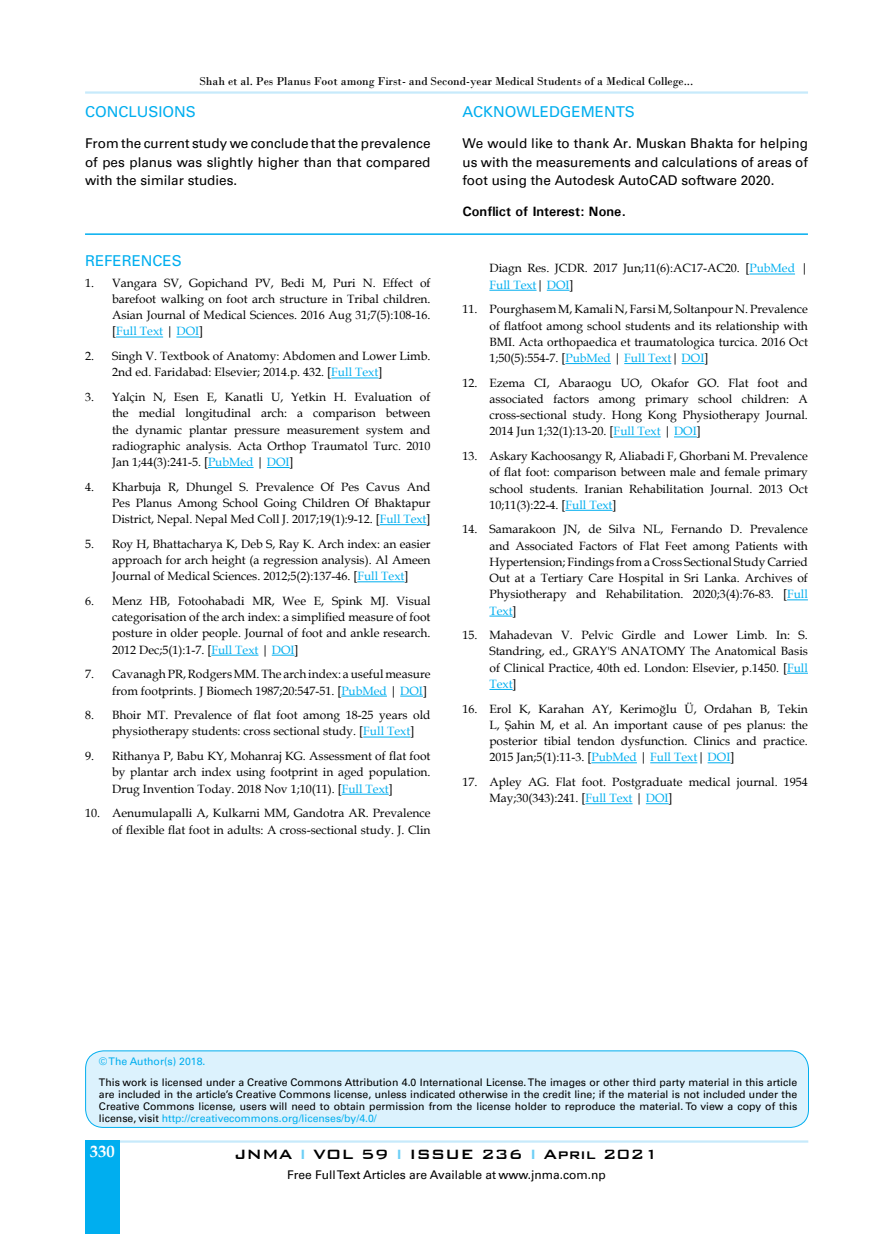
<style>
.page{position:relative;width:893px;height:1234px;background:#fff}
.page>*{position:absolute;margin:0;border:0;box-sizing:border-box;transform-origin:0 0}
.t1{font:500 18px "Bank Gothic BT";color:#000}
.t2{font:700 16.5px "Book Antiqua";color:#fff}
.Introduction{font:15px "Univers";color:#00aeef}
.Introduction-2{font:13.5px/18.3px "Univers";color:#000;text-align:justify}
.Introduction-3{font:700 13.5px "Univers";color:#000}
.t3{font:12px/16.2px "Book Antiqua";color:#000;text-align:justify}
.Introduction-4{font:12px "Bodoni";color:#000}
.t4{font:12px "Univers";color:#000}
.Normal_wrd_2{font:10.5px/12px "Univers";color:#000;text-align:justify}
.Normal_wrd_2-2{font:10.5px "Univers";color:#00aeef}
.s1{color:#00aeef}
.s2{color:#6dcff6}
</style>
<div class="page">
<hr style="left:85px;top:91px;width:723px;height:3px;background:#c7eafb">
<hr style="left:85px;top:1140px;width:723px;height:2px;background:#c7eafb">
<div style="left:85px;top:1140px;width:35px;height:93px;background:#00aeef"></div>
<hr style="left:116px;top:336px;width:47px;height:1px;background:#00aeef">
<svg style="left:176px;top:336px;width:23px;height:1px"></svg>
<hr style="left:331px;top:377px;width:47px;height:1px;background:#00aeef">
<hr style="left:208px;top:467px;width:46px;height:1px;background:#00aeef">
<svg style="left:267px;top:467px;width:23px;height:1px"></svg>
<hr style="left:380px;top:524px;width:47px;height:1px;background:#00aeef">
<hr style="left:357px;top:581px;width:47px;height:1px;background:#00aeef">
<hr style="left:211px;top:654px;width:47px;height:1px;background:#00aeef">
<svg style="left:272px;top:654px;width:23px;height:1px"></svg>
<hr style="left:341px;top:695px;width:46px;height:1px;background:#00aeef">
<svg style="left:400px;top:695px;width:23px;height:1px"></svg>
<hr style="left:363px;top:736px;width:47px;height:1px;background:#00aeef">
<hr style="left:342px;top:793px;width:47px;height:1px;background:#00aeef">
<hr style="left:749px;top:273px;width:46px;height:1px;background:#00aeef">
<hr style="left:489px;top:290px;width:48px;height:1px;background:#00aeef">
<svg style="left:547px;top:290px;width:23px;height:1px"></svg>
<hr style="left:565px;top:363px;width:46px;height:1px;background:#00aeef">
<hr style="left:624px;top:363px;width:47px;height:1px;background:#00aeef">
<svg style="left:682px;top:363px;width:22px;height:1px"></svg>
<hr style="left:614px;top:436px;width:47px;height:1px;background:#00aeef">
<svg style="left:674px;top:436px;width:23px;height:1px"></svg>
<hr style="left:565px;top:510px;width:47px;height:1px;background:#00aeef">
<svg style="left:787px;top:599px;width:21px;height:1px"></svg>
<svg style="left:489px;top:615px;width:24px;height:1px"></svg>
<svg style="left:787px;top:672px;width:21px;height:1px"></svg>
<svg style="left:489px;top:689px;width:24px;height:1px"></svg>
<hr style="left:591px;top:762px;width:46px;height:1px;background:#00aeef">
<hr style="left:650px;top:762px;width:47px;height:1px;background:#00aeef">
<svg style="left:708px;top:762px;width:22px;height:1px"></svg>
<hr style="left:585px;top:803px;width:48px;height:1px;background:#00aeef">
<svg style="left:646px;top:803px;width:23px;height:1px"></svg>
<hr style="left:85px;top:233px;width:723px;height:2px;background:#00aeef">
<div style="left:86px;top:1050px;width:722px;height:77px;background:#dcf2fd;border-radius:18px"></div>
<div style="left:85px;top:1050px;width:724px;height:77px;border:1px solid #00aeef;border-radius:18px"></div>
<p class="Introduction-4" style="left:199px;top:74px;width:495px">Shah et al. Pes Planus Foot among First- and Second-year Medical Students of a Medical College...</p>
<p class="Introduction" style="left:85px;top:103px;width:112px">CONCLUSIONS</p>
<p class="Introduction-2" style="left:85px;top:134px;width:347px">From the current study we conclude that the prevalence of pes planus was slightly higher than that compared with the similar studies.</p>
<p class="Introduction" style="left:85px;top:252px;width:98px">REFERENCES</p>
<p class="t3" style="left:112px;top:274px;width:320px;text-indent:-27px">1. Vangara SV, Gopichand PV, Bedi M, Puri N. Effect of barefoot walking on foot arch structure in Tribal children.<br>Asian Journal of Medical Sciences. 2016 Aug 31;7(5):108-16. [<span class="s1">Full Text</span> | <span class="s1">DOI</span>]</p>
<p class="t3" style="left:112px;top:347px;width:320px;text-indent:-27px">2. Singh V. Textbook of Anatomy: Abdomen and Lower Limb.<br>2nd ed. Faridabad: Elsevier; 2014.p. 432. [<span class="s1">Full Text</span>]</p>
<p class="t3" style="left:112px;top:388px;width:320px;text-indent:-27px">3. Yalçin N, Esen E, Kanatli U, Yetkin H. Evaluation of the medial longitudinal arch: a comparison between the dynamic plantar pressure measurement system and radiographic analysis. Acta Orthop Traumatol Turc. 2010<br>Jan 1;44(3):241-5. [<span class="s1">PubMed</span> | <span class="s1">DOI</span>]</p>
<p class="t3" style="left:112px;top:478px;width:320px;text-indent:-27px">4. Kharbuja R, Dhungel S. Prevalence Of Pes Cavus And Pes Planus Among School Going Children Of Bhaktapur District, Nepal. Nepal Med Coll J. 2017;19(1):9-12. [<span class="s1">Full Text</span>]</p>
<p class="t3" style="left:112px;top:535px;width:320px;text-indent:-27px">5. Roy H, Bhattacharya K, Deb S, Ray K. Arch index: an easier approach for arch height (a regression analysis). Al Ameen Journal of Medical Sciences. 2012;5(2):137-46. [<span class="s1">Full Text</span>]</p>
<p class="t3" style="left:112px;top:592px;width:320px;text-indent:-27px">6. Menz HB, Fotoohabadi MR, Wee E, Spink MJ. Visual categorisation of the arch index: a simplified measure of foot posture in older people. Journal of foot and ankle research.<br>2012 Dec;5(1):1-7. [<span class="s1">Full Text</span> | <span class="s1">DOI</span>]</p>
<p class="t3" style="left:85px;top:665px;width:347px;text-align:right">7. Cavanagh PR, Rodgers MM. The arch index: a useful measure from footprints. J Biomech 1987;20:547-51. [<span class="s1">PubMed</span> | <span class="s1">DOI</span>]</p>
<p class="t3" style="left:112px;top:706px;width:320px;text-indent:-27px">8. Bhoir MT. Prevalence of flat foot among 18-25 years old physiotherapy students: cross sectional study. [<span class="s1">Full Text</span>]</p>
<p class="t3" style="left:112px;top:747px;width:320px;text-indent:-27px">9. Rithanya P, Babu KY, Mohanraj KG. Assessment of flat foot by plantar arch index using footprint in aged population.<br>Drug Invention Today. 2018 Nov 1;10(11). [<span class="s1">Full Text</span>]</p>
<p class="t3" style="left:85px;top:804px;width:347px;text-align:right">10. Aenumulapalli A, Kulkarni MM, Gandotra AR. Prevalence of flexible flat foot in adults: A cross-sectional study. J. Clin</p>
<p class="Introduction" style="left:462px;top:103px;width:174px">ACKNOWLEDGEMENTS</p>
<p class="Introduction-2" style="left:462px;top:134px;width:347px">We would like to thank Ar. Muskan Bhakta for helping us with the measurements and calculations of areas of foot using the Autodesk AutoCAD software 2020.</p>
<p class="Introduction-3" style="left:462px;top:203px;width:165px">Conflict of Interest: None.</p>
<p class="t3" style="left:489px;top:260px;width:320px">Diagn Res. JCDR. 2017 Jun;11(6):AC17-AC20. [<span class="s1">PubMed</span> |<br><span class="s1">Full Text</span>| <span class="s1">DOI</span>]</p>
<p class="t3" style="left:489px;top:301px;width:320px;text-indent:-27px">11. Pourghasem M, Kamali N, Farsi M, Soltanpour N. Prevalence of flatfoot among school students and its relationship with BMI. Acta orthopaedica et traumatologica turcica. 2016 Oct 1;50(5):554-7. [<span class="s1">PubMed</span> | <span class="s1">Full Text</span>| <span class="s1">DOI</span>]</p>
<p class="t3" style="left:489px;top:374px;width:320px;text-indent:-27px">12. Ezema CI, Abaraogu UO, Okafor GO. Flat foot and associated factors among primary school children: A cross-sectional study. Hong Kong Physiotherapy Journal.<br>2014 Jun 1;32(1):13-20. [<span class="s1">Full Text</span> | <span class="s1">DOI</span>]</p>
<p class="t3" style="left:489px;top:447px;width:320px;text-indent:-27px">13. Askary Kachoosangy R, Aliabadi F, Ghorbani M. Prevalence of flat foot: comparison between male and female primary school students. Iranian Rehabilitation Journal. 2013 Oct 10;11(3):22-4. [<span class="s1">Full Text</span>]</p>
<p class="t3" style="left:489px;top:521px;width:320px;text-indent:-27px">14. Samarakoon JN, de Silva NL, Fernando D. Prevalence and Associated Factors of Flat Feet among Patients with Hypertension; Findings from a Cross Sectional Study Carried Out at a Tertiary Care Hospital in Sri Lanka. Archives of Physiotherapy and Rehabilitation. 2020;3(4):76-83. [<span class="s1">Full Text</span>]</p>
<p class="t3" style="left:489px;top:626px;width:320px;text-indent:-27px">15. Mahadevan V. Pelvic Girdle and Lower Limb. In: S.<br>Standring, ed., GRAY'S ANATOMY The Anatomical Basis of Clinical Practice, 40th ed. London: Elsevier, p.1450. [<span class="s1">Full Text</span>]</p>
<p class="t3" style="left:489px;top:700px;width:320px;text-indent:-27px">16. Erol K, Karahan AY, Kerimoğlu Ü, Ordahan B, Tekin L, Şahin M, et al. An important cause of pes planus: the posterior tibial tendon dysfunction. Clinics and practice.<br>2015 Jan;5(1):11-3. [<span class="s1">PubMed</span> | <span class="s1">Full Text</span>| <span class="s1">DOI</span>]</p>
<p class="t3" style="left:489px;top:773px;width:320px;text-indent:-27px">17. Apley AG. Flat foot. Postgraduate medical journal. 1954<br>May;30(343):241. [<span class="s1">Full Text</span> | <span class="s1">DOI</span>]</p>
<p class="Normal_wrd_2-2" style="left:99px;top:1054px;width:108px">© The Author(s) 2018.</p>
<p class="Normal_wrd_2" style="left:99px;top:1075px;width:700px">This work is licensed under a Creative Commons Attribution 4.0 International License. The images or other third party material in this article are included in the article’s Creative Commons license, unless indicated otherwise in the credit line; if the material is not included under the Creative Commons license, users will need to obtain permission from the license holder to reproduce the material. To view a copy of this license, visit <span class="s1">http://creativecommons.org/licenses/by/4.0/</span></p>
<h2 class="t2" style="left:90px;top:1139px;width:26px">330</h2>
<h1 class="t1" style="left:234px;top:1143px;width:425px">JNMA <span class="s2">I</span> VOL 59 <span class="s2">I</span> ISSUE 236 <span class="s2">I</span> April 2021</h1>
<p class="t4" style="left:287px;top:1167px;width:320px">Free Full Text Articles are Available at www.jnma.com.np</p>
</div>
